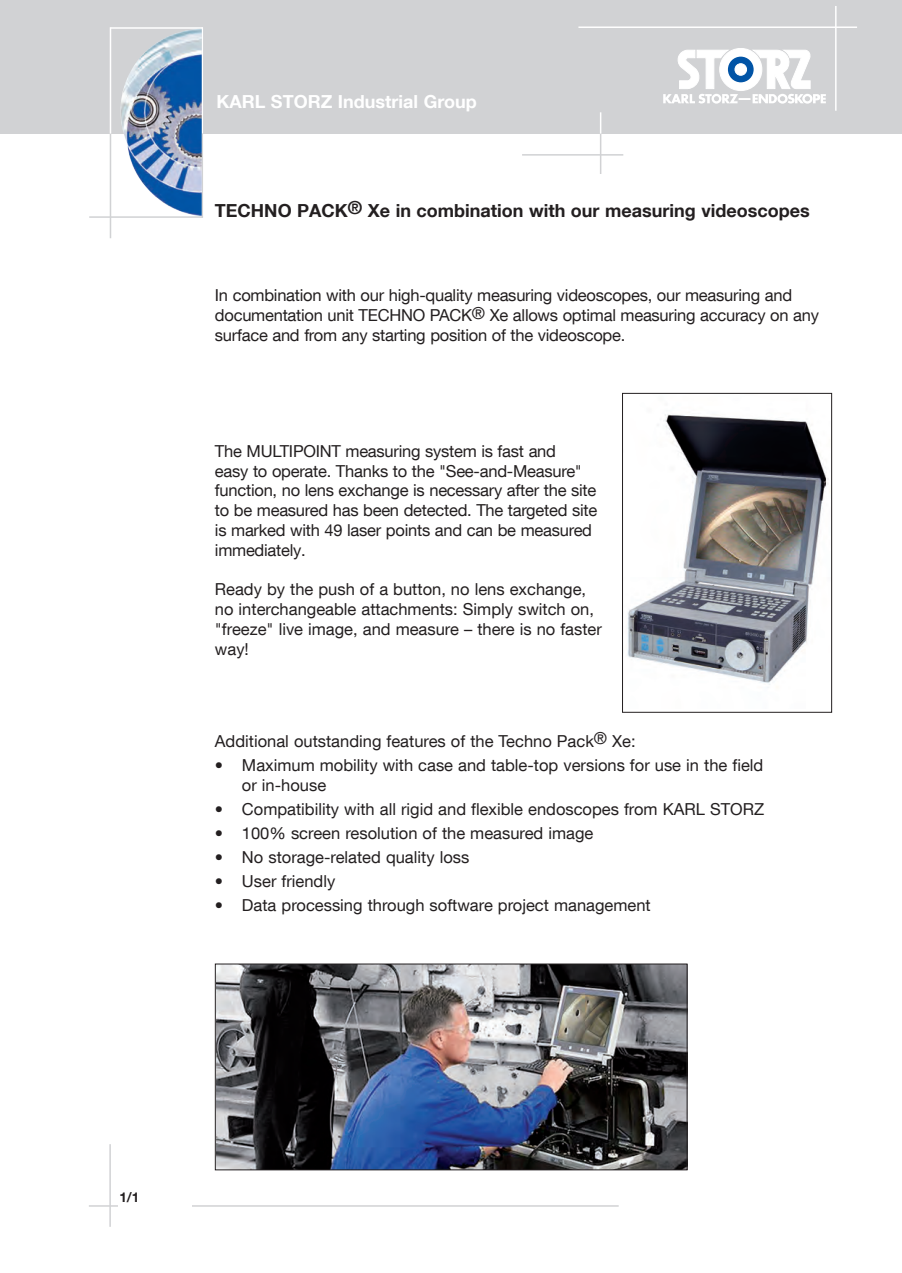
<style>
.page{position:relative;width:902px;height:1273px;background:#fff}
.page>*{position:absolute;margin:0;border:0;box-sizing:border-box;transform-origin:0 0}
.t1{font:700 18px "KS Helvetica Neue";color:#231f20}
.t2{font:700 18px "KS Helvetica Neue";color:#fff}
.OR-1-body_para{font:16.5px/19.8px "KS Helvetica Neue";letter-spacing:-.015em;color:#231f20}
.t3{font:700 13.5px "KS Helvetica Neue";color:#231f20}
</style>
<div class="page">
<div style="left:0;top:0;width:901px;height:134px;background:#d1d2d4"></div>
<hr style="left:578px;top:26px;width:278px;height:2px;background:#fff">
<hr style="left:834px;top:6px;width:2px;height:105px;background:#fff">
<hr style="left:109px;top:1144px;width:2px;height:82px;background:#d1d2d4">
<hr style="left:599px;top:134px;width:2px;height:40px;background:#d1d2d4">
<hr style="left:599px;top:112px;width:2px;height:22px;background:#fff">
<hr style="left:522px;top:154px;width:101px;height:2px;background:#d1d2d4">
<hr style="left:89px;top:216px;width:114px;height:2px;background:#d1d2d4">
<hr style="left:110px;top:27px;width:1px;height:211px;background:#d1d2d4">
<hr style="left:110px;top:27px;width:1px;height:107px;background:#fff">
<hr style="left:201px;top:27px;width:2px;height:107px;background:#fff">
<hr style="left:201px;top:134px;width:2px;height:84px;background:#d1d2d4">
<hr style="left:110px;top:27px;width:93px;height:2px;background:#fff">
<hr style="left:89px;top:1205px;width:529px;height:1px;background:#d1d2d4">
<svg style="left:663px;top:48px;width:162px;height:56px"></svg>
<div style="left:727px;top:57px;width:26px;height:25px;background:#0154a6;border-radius:50%"></div>
<div style="left:734px;top:64px;width:12px;height:11px;background:#fff;border-radius:50%"></div>
<div style="left:734px;top:63px;width:12px;height:12px;border:1px solid #fff;border-radius:50%"></div>
<img style="left:120px;top:29px;width:82px;height:187px">
<img style="left:217px;top:965px;width:468px;height:203px">
<div style="left:215px;top:963px;width:472px;height:207px;border:1px solid #231f20"></div>
<img style="left:627px;top:414px;width:202px;height:271px">
<div style="left:622px;top:393px;width:209px;height:319px;border:1px solid #231f20"></div>
<div style="left:118px;top:1190px;width:73px;height:17px;background:#fff"></div>
<p class="t2" style="left:216px;top:91px;width:262px">KARL STORZ Industrial Group</p>
<p class="t1" style="left:215px;top:199px;width:596px">TECHNO PACK® Xe in combination with our measuring videoscopes</p>
<p class="OR-1-body_para" style="left:215px;top:285px;width:605px">In combination with our high-quality measuring videoscopes, our measuring and documentation unit TECHNO PACK® Xe allows optimal measuring accuracy on any surface and from any starting position of the videoscope.</p>
<p class="OR-1-body_para" style="left:215px;top:440px;width:384px">The MULTIPOINT measuring system is fast and<br>easy to operate. Thanks to the "See-and-Measure" function, no lens exchange is necessary after the site to be measured has been detected. The targeted site is marked with 49 laser points and can be measured immediately.</p>
<p class="OR-1-body_para" style="left:215px;top:579px;width:388px">Ready by the push of a button, no lens exchange, no interchangeable attachments: Simply switch on, "freeze" live image, and measure – there is no faster way!</p>
<p class="OR-1-body_para" style="left:215px;top:730px;width:422px">Additional outstanding features of the Techno Pack® Xe:</p>
<p class="OR-1-body_para" style="left:242px;top:754px;width:522px;text-indent:-27px">• Maximum mobility with case and table-top versions for use in the field or in-house</p>
<p class="OR-1-body_para" style="left:215px;top:798px;width:550px">• Compatibility with all rigid and flexible endoscopes from KARL STORZ</p>
<p class="OR-1-body_para" style="left:215px;top:822px;width:380px">• 100% screen resolution of the measured image</p>
<p class="OR-1-body_para" style="left:215px;top:846px;width:256px">• No storage-related quality loss</p>
<p class="OR-1-body_para" style="left:215px;top:870px;width:122px">• User friendly</p>
<p class="OR-1-body_para" style="left:215px;top:895px;width:437px">• Data processing through software project management</p>
<p class="t3" style="left:119px;top:1188px;width:22px">1/1</p>
</div>
